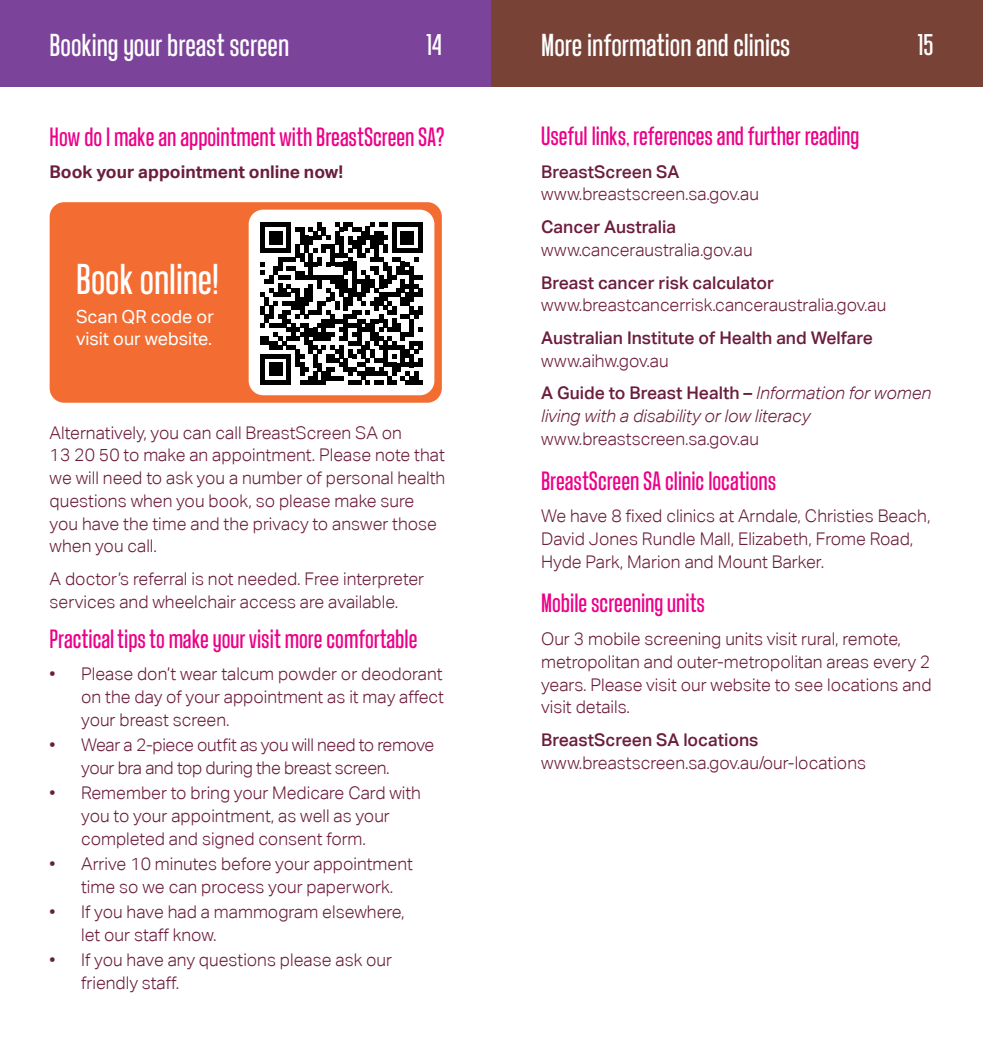
<style>
.page{position:relative;width:983px;height:1042px;background:#fff}
.page>*{position:absolute;margin:0;border:0;box-sizing:border-box;transform-origin:0 0}
.t1{font:500 42.88px "Landasans";color:#fff}
.t2{font:500 31.5px "Landasans";color:#fff}
.t3{font:500 29.75px "Landasans";color:#fff}
.t4{font:500 26.25px "Landasans";color:#ec0089}
.t5{font:18.03px/21.5px "Aktiv Grotesk Corp";color:#fff}
.t6{font:300 17.5px/22.8px "Aktiv Grotesk Corp";color:#6b1d3c}
.t7{font:500 17.5px/32.7px "Aktiv Grotesk Corp";color:#6b1d3c}
.t8{font:300 17.5px/22.8px "Aktiv Grotesk Corp";letter-spacing:-.02em;color:#6b1d3c}
.t9{font:italic 300 17.5px "Aktiv Grotesk Corp";color:#6b1d3c}
.t10{font:700 17.5px "Aktiv Grotesk Corp";color:#6b1d3c}
.s1{font-weight:300}
.s2{font-weight:300;font-style:italic}
</style>
<div class="page">
<div style="left:0;top:0;width:491px;height:87px;background:#7c439a"></div>
<div style="left:491px;top:0;width:491px;height:87px;background:#794237"></div>
<div style="left:50px;top:202px;width:391px;height:201px;background:#f36c31;border-radius:15px"></div>
<div style="left:248px;top:210px;width:186px;height:185px;background:#fff;border-radius:15px"></div>
<svg style="left:260px;top:222px;width:162px;height:163px"></svg>
<h2 class="t2" style="left:50px;top:29px;width:241px">Booking your breast screen</h2>
<h3 class="t3" style="left:426px;top:29px;width:17px">14</h3>
<h2 class="t2" style="left:541px;top:29px;width:251px">More information and clinics</h2>
<h3 class="t3" style="left:917px;top:29px;width:17px">15</h3>
<h3 class="t4" style="left:50px;top:123px;width:396px">How do I make an appointment with BreastScreen SA?</h3>
<p class="t10" style="left:50px;top:161px;width:295px">Book your appointment online now!</p>
<h1 class="t1" style="left:76px;top:257px;width:144px">Book online!</h1>
<p class="t5" style="left:76px;top:306px;width:139px">Scan QR code or visit our website.</p>
<p class="t6" style="left:50px;top:421px;width:397px">Alternatively, you can call BreastScreen SA on<br>13 20 50 to make an appointment. Please note that we will need to ask you a number of personal health questions when you book, so please make sure you have the time and the privacy to answer those when you call.</p>
<p class="t6" style="left:50px;top:567px;width:376px">A doctor’s referral is not needed. Free interpreter services and wheelchair access are available.</p>
<h3 class="t4" style="left:50px;top:625px;width:369px">Practical tips to make your visit more comfortable</h3>
<p class="t6" style="left:81px;top:663px;width:364px;text-align:justify;text-indent:-32px">• Please don’t wear talcum powder or deodorant on the day of your appointment as it may affect your breast screen.</p>
<p class="t8" style="left:81px;top:733px;width:354px;text-indent:-32px">• Wear a 2-piece outfit as you will need to remove your bra and top during the breast screen.</p>
<p class="t6" style="left:81px;top:781px;width:341px;text-indent:-32px">• Remember to bring your Medicare Card with you to your appointment, as well as your completed and signed consent form.</p>
<p class="t6" style="left:81px;top:852px;width:333px;text-indent:-32px">• Arrive 10 minutes before your appointment time so we can process your paperwork.</p>
<p class="t6" style="left:81px;top:900px;width:325px;text-indent:-32px">• If you have had a mammogram elsewhere, let our staff know.</p>
<p class="t6" style="left:81px;top:948px;width:312px;text-indent:-32px">• If you have any questions please ask our friendly staff.</p>
<h3 class="t4" style="left:541px;top:122px;width:319px">Useful links, references and further reading</h3>
<p class="t7" style="left:541px;top:155px;width:140px">BreastScreen SA</p>
<p class="t6" style="left:541px;top:183px;width:219px">www.breastscreen.sa.gov.au</p>
<p class="t7" style="left:541px;top:210px;width:136px">Cancer Australia</p>
<p class="t6" style="left:541px;top:238px;width:213px">www.canceraustralia.gov.au</p>
<p class="t7" style="left:541px;top:266px;width:234px">Breast cancer risk calculator</p>
<p class="t6" style="left:541px;top:294px;width:346px">www.breastcancerrisk.canceraustralia.gov.au</p>
<p class="t7" style="left:541px;top:321px;width:333px">Australian Institute of Health and Welfare</p>
<p class="t7" style="left:541px;top:344px;width:391px"><span class="s1">www.aihw.gov.au<br></span>A Guide to Breast Health – <span class="s2">Information for women</span></p>
<p class="t9" style="left:541px;top:406px;width:271px">living with a disability or low literacy</p>
<p class="t6" style="left:541px;top:427px;width:219px">www.breastscreen.sa.gov.au</p>
<h3 class="t4" style="left:541px;top:467px;width:237px">BreastScreen SA clinic locations</h3>
<p class="t6" style="left:541px;top:505px;width:391px">We have 8 fixed clinics at Arndale, Christies Beach,<br>David Jones Rundle Mall, Elizabeth, Frome Road,<br>Hyde Park, Marion and Mount Barker.</p>
<h3 class="t4" style="left:541px;top:590px;width:165px">Mobile screening units</h3>
<p class="t6" style="left:541px;top:627px;width:392px">Our 3 mobile screening units visit rural, remote, metropolitan and outer-metropolitan areas every 2 years. Please visit our website to see locations and visit details.</p>
<p class="t7" style="left:541px;top:723px;width:219px">BreastScreen SA locations</p>
<p class="t6" style="left:541px;top:751px;width:326px">www.breastscreen.sa.gov.au/our-locations</p>
</div>
